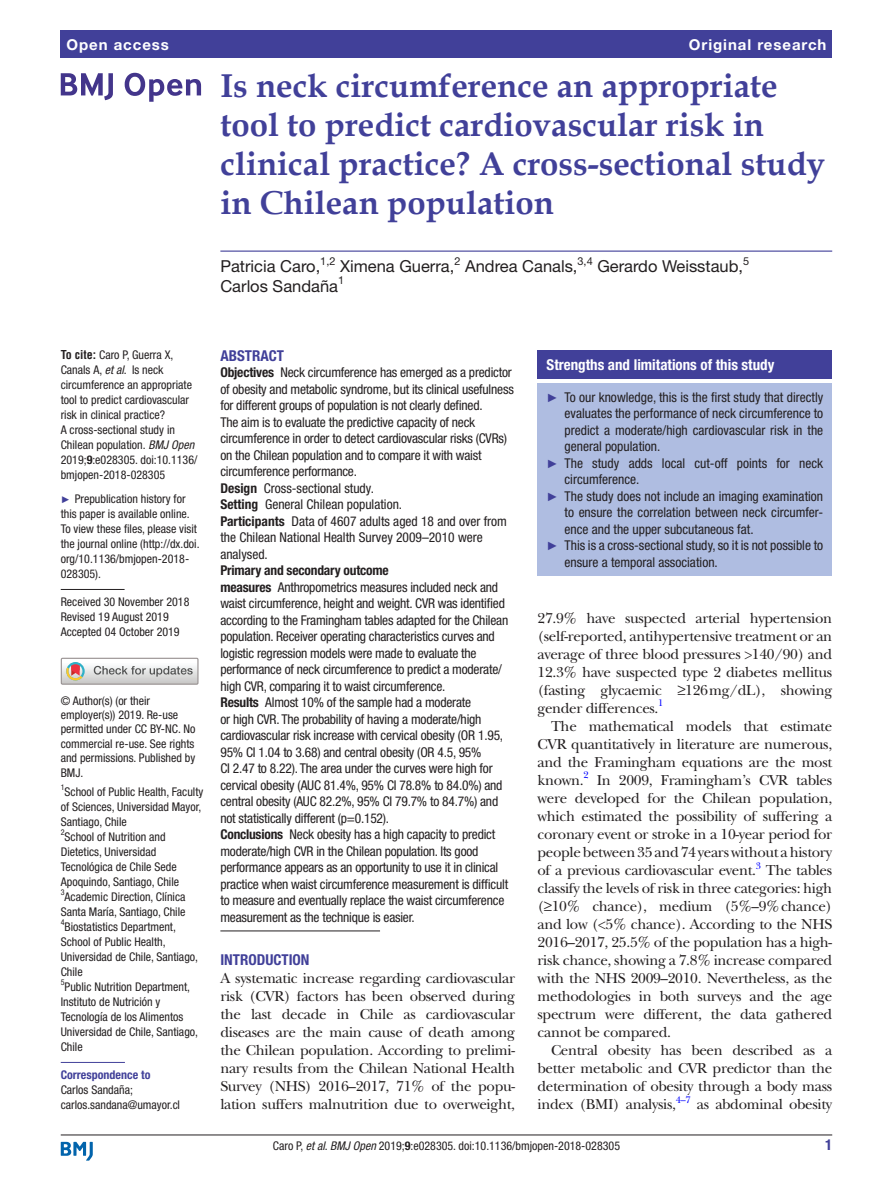
<style>
.page{position:relative;width:893px;height:1191px;background:#fff}
.page>*{position:absolute;margin:0;border:0;box-sizing:border-box;transform-origin:0 0}
.t1{font:700 33px/39px "Book Antiqua";color:#414099}
.t2{font:16.5px "Helvetica Neue LT Std";color:#231f20}
.t3{font:15px/18px "New Baskerville";letter-spacing:-.02em;color:#231f20;text-align:justify}
.t4{font:700 condensed 15px "Helvetica Neue LT Std";color:#fff}
.t5{font:700 15px "Helvetica Neue LT Std";letter-spacing:.065em;color:#fff}
.t6{font:700 condensed 15px "Helvetica Neue LT Std";color:#414099}
.t7{font:condensed 13.5px/16.5px "Helvetica Neue LT Std";letter-spacing:-.015em;color:#231f20}
.t8{font:condensed 12px/15px "Helvetica Neue LT Std";color:#231f20}
.t9{font:700 condensed 12px "Helvetica Neue LT Std";color:#414099}
.t10{font:10.95px "Helvetica Neue LT Std";color:#231f20}
.t11{font:9.9px "New Baskerville";color:#00f}
.t12{font:condensed 7.95px "Helvetica Neue LT Std";color:#231f20}
.s1{font-family:"Helvetica LT Std";font-weight:700}
.s2{font-style:italic}
.s3{font-weight:700}
.s4{font-family:"Arial";font-stretch:normal;font-size:9.75px;color:#414099}
.s5{font-family:"Arial";font-stretch:normal;font-size:12px;color:#414099}
</style>
<div class="page">
<hr style="left:61px;top:1134px;width:771px;height:1px;background:#231f20">
<svg style="left:61px;top:1141px;width:32px;height:19px"></svg>
<div style="left:61px;top:31px;width:771px;height:27px;background:#414099"></div>
<hr style="left:220px;top:250px;width:612px;height:2px;background:#414099">
<hr style="left:61px;top:589px;width:64px;height:1px;background:#231f20">
<hr style="left:61px;top:1062px;width:64px;height:1px;background:#414099">
<svg style="left:61px;top:73px;width:52px;height:27px"></svg>
<svg style="left:125px;top:73px;width:76px;height:29px"></svg>
<div style="left:61px;top:657px;width:138px;height:27px;border:1px solid #969090"></div>
<svg style="left:61px;top:658px;width:137px;height:26px"></svg>
<div style="left:538px;top:350px;width:294px;height:29px;background:#414099"></div>
<div style="left:538px;top:383px;width:294px;height:192px;background:#afbde1"></div>
<hr style="left:220px;top:930px;width:160px;height:1px;background:#231f20">
<p class="t5" style="left:66px;top:35px;width:104px">Open access</p>
<p class="t5" style="left:689px;top:35px;width:139px">Original research</p>
<h1 class="t1" style="left:220px;top:66px;width:606px">Is neck circumference an appropriate tool to predict cardiovascular risk in clinical practice? A cross-sectional study in Chilean population</h1>
<p class="t2" style="left:220px;top:257px;width:101px">Patricia Caro,</p>
<p class="t10" style="left:320px;top:254px;width:17px">1,2</p>
<p class="t2" style="left:340px;top:257px;width:116px">Ximena Guerra,</p>
<p class="t10" style="left:454px;top:254px;width:8px">2</p>
<p class="t2" style="left:465px;top:257px;width:114px">Andrea Canals,</p>
<p class="t10" style="left:578px;top:254px;width:17px">3,4</p>
<p class="t2" style="left:597px;top:257px;width:147px">Gerardo Weisstaub,</p>
<p class="t10" style="left:743px;top:254px;width:8px">5</p>
<p class="t2" style="left:220px;top:276px;width:119px">Carlos Sandaña</p>
<p class="t10" style="left:338px;top:274px;width:8px">1</p>
<p class="t8" style="left:61px;top:347px;width:138px"><span class="s1">To cite:</span> Caro P, Guerra X,<br>Canals A, <span class="s2">et al</span>. Is neck circumference an appropriate tool to predict cardiovascular risk in clinical practice?<br>A cross-sectional study in<br>Chilean population. <span class="s2">BMJ Open<br></span>2019;<span class="s3">9</span>:e028305. doi:10.1136/ bmjopen-2018-028305</p>
<p class="t8" style="left:61px;top:491px;width:140px"><span class="s4">►</span> Prepublication history for this paper is available online.<br>To view these files, please visit the journal online (http://dx.doi. org/10.1136/bmjopen-2018-<br>028305).</p>
<p class="t8" style="left:61px;top:594px;width:130px">Received 30 November 2018<br>Revised 19 August 2019<br>Accepted 04 October 2019</p>
<p class="t8" style="left:61px;top:693px;width:136px;line-height:14.4px">© Author(s) (or their employer(s)) 2019. Re-use permitted under CC BY-NC. No commercial re-use. See rights and permissions. Published by<br>BMJ.</p>
<p class="t12" style="left:61px;top:783px;width:5px">1</p>
<p class="t8" style="left:61px;top:784px;width:144px;text-indent:4px">School of Public Health, Faculty of Sciences, Universidad Mayor,<br>Santiago, Chile</p>
<p class="t12" style="left:61px;top:828px;width:5px">2</p>
<p class="t8" style="left:61px;top:829px;width:120px;text-indent:4px">School of Nutrition and<br>Dietetics, Universidad<br>Tecnológica de Chile Sede<br>Apoquindo, Santiago, Chile</p>
<p class="t12" style="left:61px;top:888px;width:5px">3</p>
<p class="t8" style="left:61px;top:889px;width:126px;text-align:center">Academic Direction, Clínica<br>Santa María, Santiago, Chile</p>
<p class="t12" style="left:61px;top:918px;width:5px">4</p>
<p class="t8" style="left:61px;top:919px;width:139px;text-indent:4px">Biostatistics Department,<br>School of Public Health,<br>Universidad de Chile, Santiago,<br>Chile</p>
<p class="t12" style="left:61px;top:978px;width:5px">5</p>
<p class="t8" style="left:61px;top:979px;width:139px;text-indent:4px">Public Nutrition Department,<br>Instituto de Nutrición y<br>Tecnología de los Alimentos<br>Universidad de Chile, Santiago,<br>Chile</p>
<p class="t9" style="left:61px;top:1067px;width:91px">Correspondence to</p>
<p class="t8" style="left:61px;top:1082px;width:121px">Carlos Sandaña; carlos.sandana@umayor.cl</p>
<p class="t6" style="left:220px;top:346px;width:65px">Abstract</p>
<p class="t7" style="left:220px;top:364px;width:295px"><span class="s3">Objectives</span> Neck circumference has emerged as a predictor of obesity and metabolic syndrome, but its clinical usefulness for different groups of population is not clearly defined.<br>The aim is to evaluate the predictive capacity of neck circumference in order to detect cardiovascular risks (CVRs) on the Chilean population and to compare it with waist circumference performance.<br><span class="s3">Design</span> Cross-sectional study.<br><span class="s3">Setting</span> General Chilean population.<br><span class="s3">Participants</span> Data of 4607 adults aged 18 and over from the Chilean National Health Survey 2009–2010 were analysed.</p>
<p class="t7" style="left:220px;top:562px;width:289px"><span class="s3">Primary and secondary outcome<br>measures</span> Anthropometrics measures included neck and waist circumference, height and weight. CVR was identified according to the Framingham tables adapted for the Chilean population. Receiver operating characteristics curves and logistic regression models were made to evaluate the performance of neck circumference to predict a moderate/ high CVR, comparing it to waist circumference.<br><span class="s3">Results</span> Almost 10% of the sample had a moderate<br>or high CVR. The probability of having a moderate/high cardiovascular risk increase with cervical obesity (OR 1.95, 95% CI 1.04 to 3.68) and central obesity (OR 4.5, 95%<br>CI 2.47 to 8.22). The area under the curves were high for cervical obesity (AUC 81.4%, 95% CI 78.8% to 84.0%) and central obesity (AUC 82.2%, 95% CI 79.7% to 84.7%) and not statistically different (p=0.152).<br><span class="s3">Conclusions</span> Neck obesity has a high capacity to predict moderate/high CVR in the Chilean population. Its good performance appears as an opportunity to use it in clinical practice when waist circumference measurement is difficult to measure and eventually replace the waist circumference measurement as the technique is easier.</p>
<p class="t6" style="left:220px;top:951px;width:91px">Introduction</p>
<p class="t3" style="left:220px;top:969px;width:296px">A systematic increase regarding cardiovascular risk (CVR) factors has been observed during the last decade in Chile as cardiovascular diseases are the main cause of death among the Chilean population. According to prelimi&shy;nary results from the Chilean National Health Survey (NHS) 2016–2017, 71% of the popu&shy;lation suffers malnutrition due to overweight,</p>
<p class="t4" style="left:547px;top:355px;width:229px">Strengths and limitations of this study</p>
<p class="t7" style="left:547px;top:388px;width:278px"><span class="s5">►</span> To our knowledge, this is the first study that directly</p>
<p class="t7" style="left:565px;top:405px;width:260px">evaluates the performance of neck circumference to</p>
<p class="t7" style="left:565px;top:421px;width:260px">predict a moderate/high cardiovascular risk in the</p>
<p class="t7" style="left:565px;top:438px;width:97px">general population.</p>
<p class="t7" style="left:547px;top:454px;width:278px"><span class="s5">►</span> The study adds local cut-off points for neck</p>
<p class="t7" style="left:565px;top:471px;width:76px">circumference.</p>
<p class="t7" style="left:547px;top:487px;width:278px"><span class="s5">►</span> The study does not include an imaging examination</p>
<p class="t7" style="left:565px;top:504px;width:260px">to ensure the correlation between neck circumfer-</p>
<p class="t7" style="left:565px;top:520px;width:190px">ence and the upper subcutaneous fat.</p>
<p class="t7" style="left:547px;top:537px;width:278px"><span class="s5">►</span> This is a cross-sectional study, so it is not possible to</p>
<p class="t7" style="left:565px;top:553px;width:155px">ensure a temporal association.</p>
<p class="t3" style="left:538px;top:609px;width:296px">27.9% have suspected arterial hypertension (self-reported, antihypertensive treatment or an average of three blood pressures &gt;140/90) and 12.3% have suspected type 2 diabetes mellitus (fasting glycaemic ≥126mg/dL), showing gender differences.<sup>1</sup></p>
<p class="t3" style="left:538px;top:717px;width:296px;text-indent:14px">The mathematical models that estimate CVR quantitatively in literature are numerous, and the Framingham equations are the most known.</p>
<p class="t11" style="left:583px;top:769px;width:7px">2</p>
<p class="t3" style="left:538px;top:771px;width:296px;text-indent:59px">In 2009, Framingham’s CVR tables were developed for the Chilean population, which estimated the possibility of suffering a coronary event or stroke in a 10-year period for people between 35 and 74 years without a history of a previous cardiovascular event.</p>
<p class="t11" style="left:756px;top:859px;width:7px">3</p>
<p class="t3" style="left:538px;top:861px;width:296px;text-indent:228px">The tables classify the levels of risk in three categories: high (≥10% chance), medium (5%–9%chance) and low (&lt;5% chance). According to the NHS 2016–2017, 25.5% of the population has a high&shy;risk chance, showing a 7.8% increase compared with the NHS 2009–2010. Nevertheless, as the methodologies in both surveys and the age spectrum were different, the data gathered cannot be compared.</p>
<p class="t3" style="left:538px;top:1041px;width:296px;text-indent:14px">Central obesity has been described as a better metabolic and CVR predictor than the determination of obesity through a body mass index (BMI) analysis,<sup>4–7</sup> as abdominal obesity</p>
<p class="t8" style="left:273px;top:1137px;width:349px">Caro P, <span class="s2">et al</span>. <span class="s2">BMJ Open</span> 2019;<span class="s3">9</span>:e028305. doi:10.1136/bmjopen-2018-028305</p>
<p class="t6" style="left:825px;top:1135px;width:9px">1</p>
</div>
